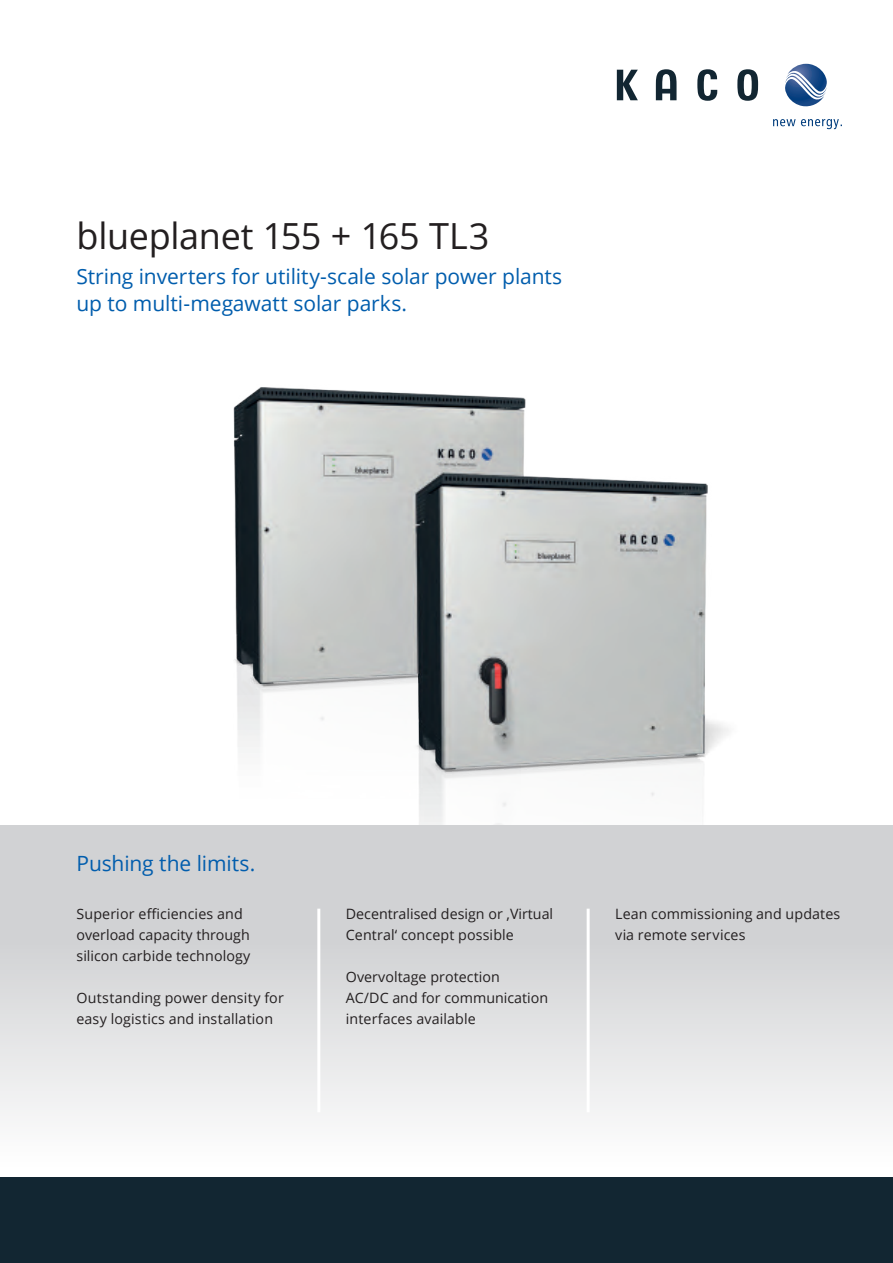
<style>
.page{position:relative;width:893px;height:1263px;background:#fff}
.page>*{position:absolute;margin:0;border:0;box-sizing:border-box;transform-origin:0 0}
.t1{font:36px "Open Sans";letter-spacing:-.01em;color:#231f20}
.t2{font:21px/27px "Open Sans";letter-spacing:-.005em;color:#015dad}
.t3{font:14.25px/21px "Open Sans";letter-spacing:.005em;color:#231f20}
</style>
<div class="page">
<svg style="left:617px;top:69px;width:141px;height:32px"></svg>
<svg style="left:785px;top:64px;width:42px;height:43px"></svg>
<svg style="left:773px;top:119px;width:69px;height:10px"></svg>
<img style="left:233px;top:387px;width:496px;height:438px">
<svg style="left:0;top:825px;width:893px;height:438px"></svg>
<hr style="left:317px;top:909px;width:3px;height:203px;background:#fff">
<hr style="left:587px;top:909px;width:3px;height:203px;background:#fff">
<h1 class="t1" style="left:77px;top:211px;width:414px">blueplanet 155 + 165 TL3</h1>
<h2 class="t2" style="left:77px;top:262px;width:487px">String inverters for utility-scale solar power plants up to multi-megawatt solar parks.</h2>
<h2 class="t2" style="left:77px;top:849px;width:180px">Pushing the limits.</h2>
<p class="t3" style="left:77px;top:903px;width:175px">Superior efficiencies and overload capacity through silicon carbide technology</p>
<p class="t3" style="left:77px;top:987px;width:209px">Outstanding power density for easy logistics and installation</p>
<p class="t3" style="left:346px;top:903px;width:209px">Decentralised design or ‚Virtual<br>Central‘ concept possible</p>
<p class="t3" style="left:346px;top:966px;width:204px">Overvoltage protection<br>AC/DC and for communication interfaces available</p>
<p class="t3" style="left:615px;top:903px;width:227px">Lean commissioning and updates via remote services</p>
</div>
